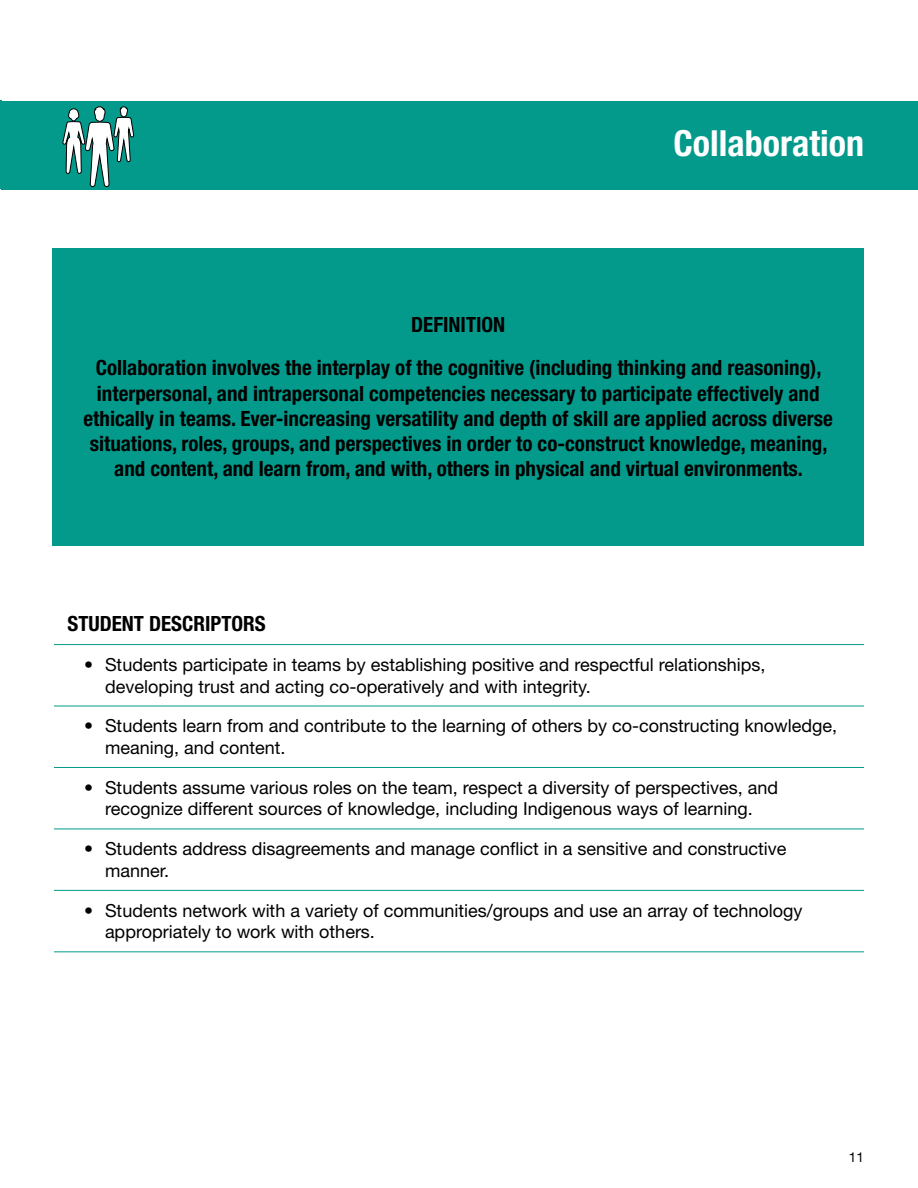
<style>
.page{position:relative;width:918px;height:1188px;background:#fff}
.page>*{position:absolute;margin:0;border:0;box-sizing:border-box;transform-origin:0 0}
.t1{font:700 condensed 36px "Helvetica Neue LT Pro";color:#fff}
.Normal_paragraph{font:700 condensed 21px/25.2px "Helvetica Neue LT Std";color:#000;text-align:center}
.t2{font:18px/21.6px "Helvetica Neue LT Std";color:#000}
.t3{font:13.5px "Helvetica Neue LT Std";color:#000}
</style>
<div class="page">
<div style="left:52px;top:248px;width:812px;height:298px;background:#039a8c"></div>
<hr style="left:0;top:100px;width:2px;height:89px;background:#039a8c">
<div style="left:2px;top:101px;width:916px;height:88px;background:#039a8c"></div>
<svg style="left:62px;top:106px;width:72px;height:82px"></svg>
<hr style="left:54px;top:644px;width:810px;height:1px;background:#039a8c">
<hr style="left:54px;top:706px;width:810px;height:1px;background:#039a8c">
<hr style="left:54px;top:767px;width:810px;height:1px;background:#039a8c">
<hr style="left:54px;top:829px;width:810px;height:1px;background:#039a8c">
<hr style="left:54px;top:890px;width:810px;height:1px;background:#039a8c">
<hr style="left:54px;top:951px;width:810px;height:1px;background:#039a8c">
<p class="t1" style="left:674px;top:122px;width:192px">Collaboration</p>
<p class="Normal_paragraph" style="left:411px;top:312px;width:95px">DEFINITION</p>
<p class="Normal_paragraph" style="left:84px;top:355px;width:751px">Collaboration involves the interplay of the cognitive (including thinking and reasoning), interpersonal, and intrapersonal competencies necessary to participate effectively and ethically in teams. Ever-increasing versatility and depth of skill are applied across diverse situations, roles, groups, and perspectives in order to co‑construct knowledge, meaning, and content, and learn from, and with, others in physical and virtual environments.</p>
<p class="Normal_paragraph" style="left:68px;top:611px;width:200px">STUDENT DESCRIPTORS</p>
<p class="t2" style="left:105px;top:653px;width:662px;text-indent:-21px">• Students participate in teams by establishing positive and respectful relationships, developing trust and acting co-operatively and with integrity.</p>
<p class="t2" style="left:105px;top:715px;width:734px;text-indent:-21px">• Students learn from and contribute to the learning of others by co-constructing knowledge, meaning, and content.</p>
<p class="t2" style="left:84px;top:776px;width:696px;text-align:center">• Students assume various roles on the team, respect a diversity of perspectives, and recognize different sources of knowledge, including Indigenous ways of learning.</p>
<p class="t2" style="left:105px;top:838px;width:683px;text-indent:-21px">• Students address disagreements and manage conflict in a sensitive and constructive manner.</p>
<p class="t2" style="left:105px;top:899px;width:699px;text-indent:-21px">• Students network with a variety of communities/groups and use an array of technology appropriately to work with others.</p>
<p class="t3" style="left:849px;top:1149px;width:17px">11</p>
</div>
